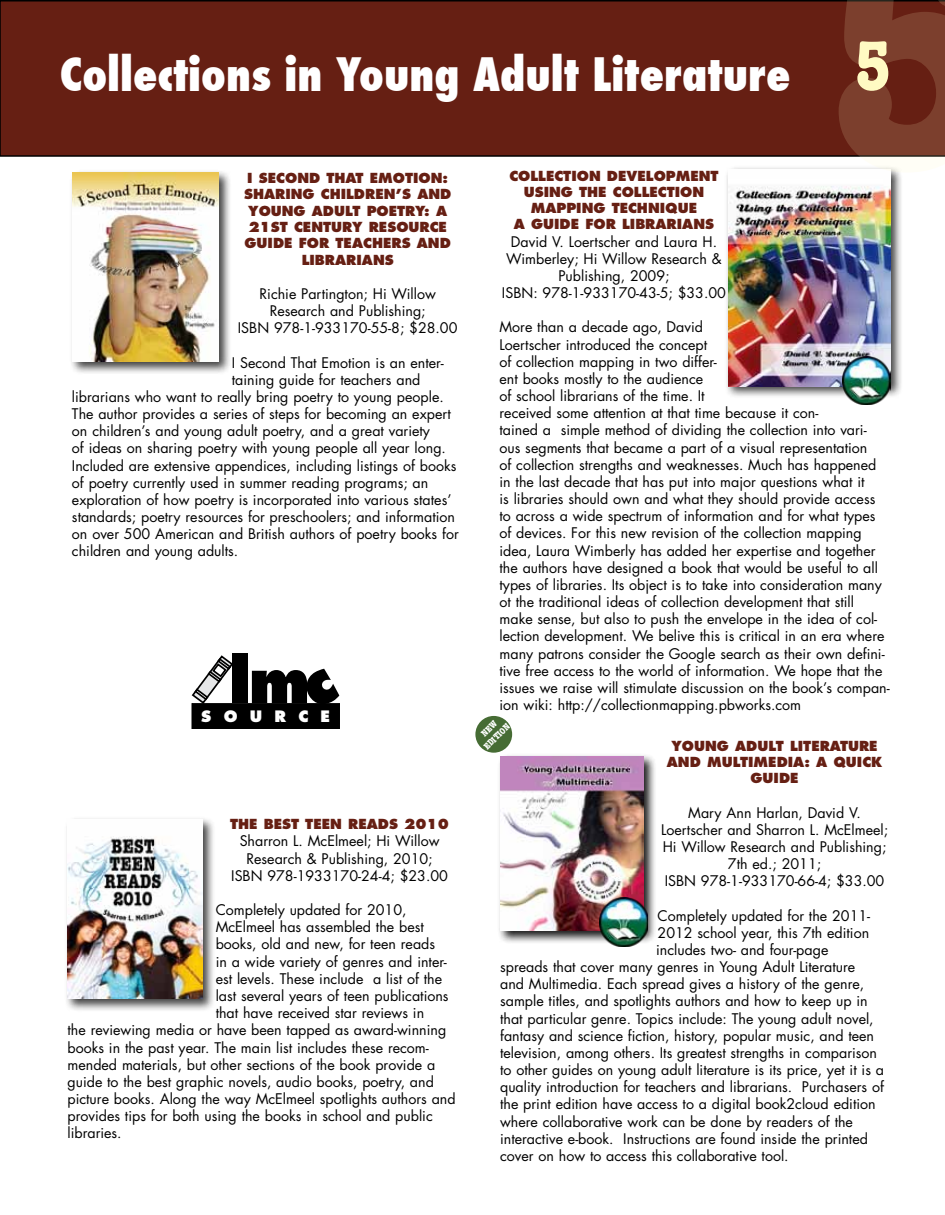
<style>
.page{position:relative;width:945px;height:1215px;background:#fff}
.page>*{position:absolute;margin:0;border:0;box-sizing:border-box;transform-origin:0 0}
.t1{font:700 condensed 343.35px "American Typewriter";color:#fffac3}
.t2{font:700 condensed 72px "American Typewriter";color:#fffac3}
.t3{font:800 condensed 45px "Futura";color:#fff}
.t4{font:800 15.3px "Futura";letter-spacing:.8em;color:#fff}
.t5{font:14.25px/17.1px "Futura";color:#000;text-align:center}
.t6{font:800 13.5px/16.2px "Futura";color:#661f13;text-align:center}
.t7{font:700 condensed 9.3px/11.2px "American Typewriter";color:#fff;text-align:center}
</style>
<div class="page">
<div style="left:0;top:0;width:945px;height:157px;background:#661f13"></div>
<div style="left:724px;top:165px;width:179px;height:234px;background:#000;opacity:.75"></div>
<img style="left:728px;top:170px;width:163px;height:217px">
<div style="left:475px;top:716px;width:37px;height:37px;background:#466c34;border-radius:50%"></div>
<div style="left:497px;top:753px;width:160px;height:191px;background:#000;opacity:.9"></div>
<img style="left:500px;top:756px;width:144px;height:175px">
<div style="left:65px;top:816px;width:151px;height:196px;background:#000;opacity:.75"></div>
<img style="left:68px;top:819px;width:134px;height:180px">
<div style="left:69px;top:170px;width:163px;height:205px;background:#000;opacity:.75"></div>
<img style="left:72px;top:172px;width:146px;height:190px">
<svg style="left:191px;top:654px;width:149px;height:75px"></svg>
<img style="left:843px;top:357px;width:48px;height:48px">
<img style="left:600px;top:898px;width:48px;height:48px">
<h1 class="t1" style="left:827px;top:-222px;width:173px">5</h1>
<h2 class="t2" style="left:855px;top:8px;width:37px">5</h2>
<h3 class="t3" style="left:60px;top:44px;width:732px">Collections in Young Adult Literature</h3>
<p class="t6" style="left:509px;top:168px;width:211px">COLLECTION DEVELOPMENT<br>USING THE COLLECTION<br>MAPPING TECHNIQUE<br>A GUIDE FOR LIBRARIANS</p>
<p class="t5" style="left:502px;top:233px;width:226px">David V. Loertscher and Laura H.<br>Wimberley; Hi Willow Research &amp;<br>Publishing, 2009;<br>ISBN: 978-1-933170-43-5; $33.00</p>
<p class="t5" style="left:500px;top:318px;width:392px;text-align:left">More than a decade ago, David<br>Loertscher introduced the concept<br>of collection mapping in two differ-<br>ent books mostly to the audience<br>of school librarians of the time. It<br>received some attention at that time because it con-<br>tained a simple method of dividing the collection into vari&shy;ous segments that became a part of a visual representation<br>of collection strengths and weaknesses. Much has happened in the last decade that has put into major questions what it<br>is libraries should own and what they should provide access to across a wide spectrum of information and for what types of devices. For this new revision of the collection mapping idea, Laura Wimberly has added her expertise and together the authors have designed a book that would be useful to all types of libraries. Its object is to take into consideration many ot the traditional ideas of collection development that still make sense, but also to push the envelope in the idea of col&shy;lection development. We belive this is critical in an era where many patrons consider the Google search as their own defini&shy;tive free access to the world of information. We hope that the issues we raise will stimulate discussion on the book’s compan&shy;ion wiki: http://collectionmapping.pbworks.com</p>
<p class="t7" style="left:473px;top:736px;width:34px;rotate:-45deg">NEW<br>EDITION</p>
<p class="t6" style="left:247px;top:170px;width:202px">I SECOND THAT EMOTION:</p>
<p class="t6" style="left:244px;top:186px;width:209px">SHARING CHILDREN’S AND</p>
<p class="t6" style="left:248px;top:203px;width:201px">YOUNG ADULT POETRY: A</p>
<p class="t6" style="left:248px;top:219px;width:199px">21ST CENTURY RESOURCE</p>
<p class="t6" style="left:245px;top:235px;width:102px">GUIDE FOR TEA</p>
<p class="t6" style="left:302px;top:235px;width:151px;text-align:left;text-indent:61px">CHERS AND<br>LIBRARIANS</p>
<p class="t5" style="left:238px;top:285px;width:221px">Richie Partington; Hi Willow<br>Research and Publishing;<br>ISBN 978-1-933170-55-8; $28.00</p>
<p class="t5" style="left:232px;top:354px;width:213px">I Second That Emotion is an enter-</p>
<p class="t5" style="left:232px;top:371px;width:190px">taining guide for teachers and</p>
<p class="t5" style="left:72px;top:388px;width:373px">librarians who want to really bring poetry to young people.</p>
<p class="t5" style="left:72px;top:405px;width:380px">The author provides a series of steps for becoming an expert</p>
<p class="t5" style="left:72px;top:422px;width:360px">on children’s and young adult poetry, and a great variety</p>
<p class="t5" style="left:72px;top:439px;width:376px">of ideas on sharing poetry with young people all year long.</p>
<p class="t5" style="left:72px;top:457px;width:386px">Included are extensive appendices, including listings of books</p>
<p class="t5" style="left:72px;top:474px;width:358px">of poetry currently used in summer reading programs; an</p>
<p class="t5" style="left:72px;top:491px;width:381px">exploration of how poetry is incorporated into various states’</p>
<p class="t5" style="left:72px;top:508px;width:385px">standards; poetry resources for preschoolers; and information</p>
<p class="t5" style="left:72px;top:525px;width:388px">on over 500 American and British authors of poetry books for</p>
<p class="t5" style="left:72px;top:542px;width:168px">children and young adults.</p>
<p class="t4" style="left:201px;top:707px;width:130px">SOURCE</p>
<p class="t6" style="left:667px;top:738px;width:217px">YOUNG ADULT LITERATURE<br>AND MULTIMEDIA: A QUICK<br>GUIDE</p>
<p class="t5" style="left:661px;top:804px;width:228px">Mary Ann Harlan, David V.<br>Loertscher and Sharron L. McElmeel;<br>Hi Willow Research and Publishing;<br>7th ed.; 2011;<br>ISBN 978-1-933170-66-4; $33.00</p>
<p class="t5" style="left:658px;top:907px;width:214px">Completely updated for the 2011-</p>
<p class="t5" style="left:658px;top:924px;width:213px">2012 school year, this 7th edition</p>
<p class="t5" style="left:656px;top:941px;width:174px">includes two- and four-page</p>
<p class="t5" style="left:500px;top:958px;width:357px">spreads that cover many genres in Young Adult Literature</p>
<p class="t5" style="left:500px;top:975px;width:366px">and Multimedia. Each spread gives a history of the genre,</p>
<p class="t5" style="left:500px;top:992px;width:369px">sample titles, and spotlights authors and how to keep up in</p>
<p class="t5" style="left:500px;top:1010px;width:375px">that particular genre. Topics include: The young adult novel,</p>
<p class="t5" style="left:500px;top:1027px;width:376px">fantasy and science fiction, history, popular music, and teen</p>
<p class="t5" style="left:500px;top:1044px;width:379px">television, among others. Its greatest strengths in comparison</p>
<p class="t5" style="left:500px;top:1061px;width:385px">to other guides on young adult literature is its price, yet it is a</p>
<p class="t5" style="left:500px;top:1078px;width:385px">quality introduction for teachers and librarians. Purchasers of</p>
<p class="t5" style="left:500px;top:1095px;width:377px">the print edition have access to a digital book2cloud edition</p>
<p class="t5" style="left:500px;top:1113px;width:354px">where collaborative work can be done by readers of the</p>
<p class="t5" style="left:500px;top:1130px;width:369px">interactive e-book. Instructions are found inside the printed</p>
<p class="t5" style="left:500px;top:1147px;width:290px">cover on how to access this collaborative tool.</p>
<p class="t6" style="left:230px;top:816px;width:129px">THE BEST TEEN REA</p>
<p class="t6" style="left:378px;top:816px;width:73px">DS 2010</p>
<p class="t5" style="left:231px;top:832px;width:218px">Sharron L. McElmeel; Hi Willow<br>Research &amp; Publishing, 2010;<br>ISBN 978-1933170-24-4; $23.00</p>
<p class="t5" style="left:216px;top:901px;width:192px">Completely updated for 2010,</p>
<p class="t5" style="left:216px;top:918px;width:210px">McElmeel has assembled the best</p>
<p class="t5" style="left:216px;top:936px;width:221px">books, old and new, for teen reads</p>
<p class="t5" style="left:216px;top:953px;width:233px">in a wide variety of genres and inter-</p>
<p class="t5" style="left:216px;top:970px;width:228px">est levels. These include a list of the</p>
<p class="t5" style="left:216px;top:987px;width:234px">last several years of teen publications</p>
<p class="t5" style="left:216px;top:1004px;width:210px">that have received star reviews in</p>
<p class="t5" style="left:68px;top:1021px;width:380px">the reviewing media or have been tapped as award-winning</p>
<p class="t5" style="left:68px;top:1039px;width:363px">books in the past year. The main list includes these recom-</p>
<p class="t5" style="left:68px;top:1056px;width:369px">mended materials, but other sections of the book provide a</p>
<p class="t5" style="left:68px;top:1073px;width:368px">guide to the best graphic novels, audio books, poetry, and</p>
<p class="t5" style="left:68px;top:1090px;width:390px">picture books. Along the way McElmeel spotlights authors and</p>
<p class="t5" style="left:68px;top:1107px;width:367px">provides tips for both using the books in school and public</p>
<p class="t5" style="left:68px;top:1124px;width:56px">libraries.</p>
</div>
